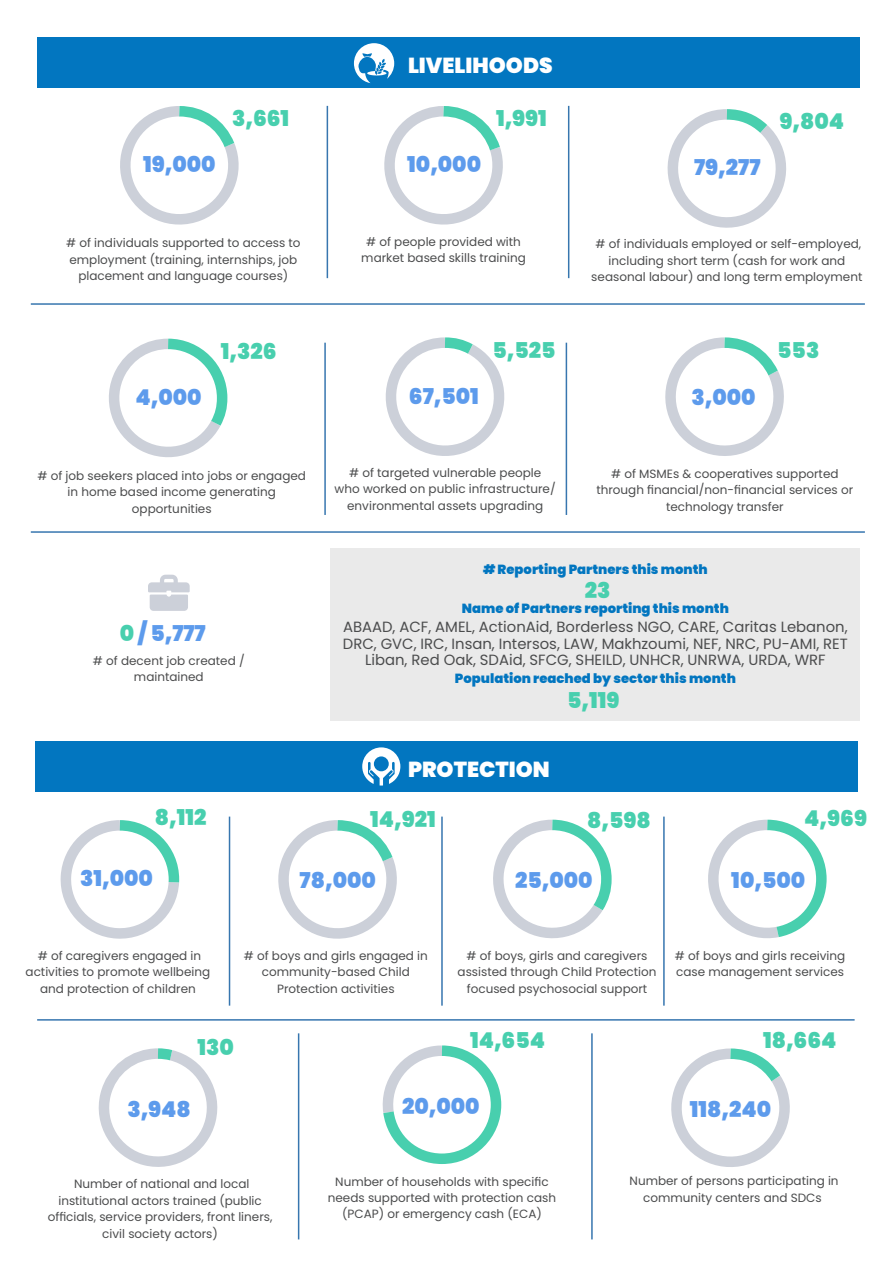
<style>
.page{position:relative;width:893px;height:1263px;background:#fff}
.page>*{position:absolute;margin:0;border:0;box-sizing:border-box;transform-origin:0 0}
.t1{font:900 21.75px "Poppins";color:#5d9bec}
.t2{font:900 21.75px "Poppins";color:#48cfae}
.t3{font:900 21.75px "Poppins";color:#fff}
.t4{font:14.85px/16.4px "Poppins";color:#4b4c4d;text-align:center}
.t5{font:900 13.2px "Poppins";color:#0276c0}
.t6{font:12px/16.5px "Poppins";color:#4b4c4d;text-align:center}
.s1{color:#48cfae}
</style>
<div class="page">
<svg style="left:148px;top:575px;width:42px;height:36px"></svg>
<svg style="left:385px;top:337px;width:120px;height:119px"></svg>
<svg style="left:109px;top:338px;width:119px;height:119px"></svg>
<svg style="left:665px;top:337px;width:119px;height:119px"></svg>
<div style="left:331px;top:548px;width:529px;height:172px;background:#eaeaea"></div>
<div style="left:35px;top:741px;width:822px;height:50px;background:#0276c0"></div>
<svg style="left:362px;top:747px;width:38px;height:38px"></svg>
<svg style="left:493px;top:819px;width:119px;height:120px"></svg>
<svg style="left:278px;top:820px;width:119px;height:119px"></svg>
<svg style="left:60px;top:820px;width:120px;height:119px"></svg>
<svg style="left:708px;top:819px;width:119px;height:120px"></svg>
<svg style="left:98px;top:1048px;width:120px;height:119px"></svg>
<svg style="left:671px;top:1048px;width:119px;height:119px"></svg>
<hr style="left:37px;top:1019px;width:818px;height:2px;background:#3776af">
<hr style="left:324px;top:343px;width:2px;height:172px;background:#3776af">
<hr style="left:566px;top:343px;width:1px;height:172px;background:#3776af">
<hr style="left:229px;top:816px;width:1px;height:190px;background:#3776af">
<hr style="left:441px;top:816px;width:2px;height:190px;background:#3776af">
<hr style="left:663px;top:816px;width:2px;height:190px;background:#3776af">
<hr style="left:298px;top:1033px;width:1px;height:206px;background:#3776af">
<hr style="left:591px;top:1033px;width:2px;height:206px;background:#3776af">
<hr style="left:31px;top:531px;width:834px;height:2px;background:#3776af">
<hr style="left:31px;top:303px;width:834px;height:2px;background:#3776af">
<svg style="left:382px;top:1045px;width:120px;height:119px"></svg>
<div style="left:38px;top:38px;width:822px;height:50px;background:#0276c0"></div>
<svg style="left:354px;top:43px;width:40px;height:40px"></svg>
<svg style="left:667px;top:109px;width:119px;height:119px"></svg>
<svg style="left:120px;top:106px;width:119px;height:119px"></svg>
<svg style="left:384px;top:106px;width:119px;height:119px"></svg>
<hr style="left:327px;top:106px;width:1px;height:172px;background:#3776af">
<hr style="left:568px;top:106px;width:1px;height:172px;background:#3776af">
<h1 class="t3" style="left:408px;top:53px;width:146px">LIVELIHOODS</h1>
<h1 class="t2" style="left:232px;top:106px;width:59px">3,661</h1>
<h1 class="t2" style="left:496px;top:106px;width:52px">1,991</h1>
<h1 class="t2" style="left:780px;top:109px;width:66px">9,804</h1>
<h1 class="t1" style="left:143px;top:152px;width:74px">19,000</h1>
<h1 class="t1" style="left:407px;top:152px;width:75px">10,000</h1>
<h1 class="t1" style="left:694px;top:155px;width:68px">79,277</h1>
<p class="t6" style="left:66px;top:235px;width:236px"># of individuals supported to access to employment (training, internships, job placement and language courses)</p>
<p class="t6" style="left:361px;top:233px;width:166px"># of people provided with market based skills training</p>
<p class="t6" style="left:591px;top:236px;width:273px"># of individuals employed or self-employed, including short term (cash for work and seasonal labour) and long term employment</p>
<h1 class="t2" style="left:221px;top:338px;width:57px">1,326</h1>
<h1 class="t2" style="left:493px;top:337px;width:65px">5,525</h1>
<h1 class="t2" style="left:777px;top:337px;width:44px">553</h1>
<h1 class="t1" style="left:135px;top:384px;width:68px">4,000</h1>
<h1 class="t1" style="left:409px;top:383px;width:71px">67,501</h1>
<h1 class="t1" style="left:691px;top:385px;width:66px">3,000</h1>
<p class="t6" style="left:335px;top:464px;width:223px"># of targeted vulnerable people<br>who worked on public infrastructure/ environmental assets upgrading</p>
<p class="t6" style="left:38px;top:468px;width:270px"># of job seekers placed into jobs or engaged in home based income generating opportunities</p>
<p class="t6" style="left:596px;top:465px;width:258px"># of MSMEs &amp; cooperatives supported through financial/non-financial services or technology transfer</p>
<p class="t5" style="left:483px;top:561px;width:226px"># Reporting Partners this month</p>
<h1 class="t2" style="left:585px;top:577px;width:27px">23</h1>
<h1 class="t1" style="left:120px;top:620px;width:87px"><span class="s1">0</span> / 5,777</h1>
<p class="t6" style="left:93px;top:652px;width:153px"># of decent job created / maintained</p>
<p class="t5" style="left:462px;top:601px;width:269px">Name of Partners reporting this month</p>
<p class="t4" style="left:343px;top:619px;width:506px">ABAAD, ACF, AMEL, ActionAid, Borderless NGO, CARE, Caritas Lebanon,<br>DRC, GVC, IRC, Insan, Intersos, LAW, Makhzoumi, NEF, NRC, PU-AMI, RET<br>Liban, Red Oak, SDAid, SFCG, SHEILD, UNHCR, UNRWA, URDA, WRF</p>
<p class="t5" style="left:455px;top:670px;width:282px">Population reached by sector this month</p>
<h1 class="t3" style="left:408px;top:756px;width:143px">PROTECTION</h1>
<h1 class="t2" style="left:567px;top:688px;width:54px">5,119</h1>
<h1 class="t2" style="left:155px;top:805px;width:53px">8,112</h1>
<h1 class="t2" style="left:587px;top:807px;width:65px">8,598</h1>
<h1 class="t2" style="left:370px;top:806px;width:67px">14,921</h1>
<h1 class="t2" style="left:804px;top:806px;width:64px">4,969</h1>
<h1 class="t1" style="left:80px;top:865px;width:74px">31,000</h1>
<h1 class="t1" style="left:515px;top:868px;width:79px">25,000</h1>
<h1 class="t1" style="left:300px;top:867px;width:78px">78,000</h1>
<h1 class="t1" style="left:731px;top:868px;width:75px">10,500</h1>
<p class="t6" style="left:26px;top:947px;width:186px"># of caregivers engaged in activities to promote wellbeing and protection of children</p>
<p class="t6" style="left:244px;top:947px;width:186px"># of boys and girls engaged in community-based Child<br>Protection activities</p>
<p class="t6" style="left:458px;top:947px;width:200px"># of boys, girls and caregivers assisted through Child Protection focused psychosocial support</p>
<p class="t6" style="left:675px;top:947px;width:172px;text-align:left"># of boys and girls receiving case management services</p>
<h1 class="t2" style="left:197px;top:1034px;width:38px">130</h1>
<h1 class="t2" style="left:470px;top:1027px;width:77px">14,654</h1>
<h1 class="t2" style="left:763px;top:1027px;width:75px">18,664</h1>
<h1 class="t1" style="left:127px;top:1097px;width:65px">3,948</h1>
<h1 class="t1" style="left:402px;top:1094px;width:79px">20,000</h1>
<h1 class="t1" style="left:690px;top:1097px;width:83px">118,240</h1>
<p class="t6" style="left:48px;top:1176px;width:226px">Number of national and local institutional actors trained (public officials, service providers, front liners, civil society actors)</p>
<p class="t6" style="left:328px;top:1173px;width:230px">Number of households with specific needs supported with protection cash (PCAP) or emergency cash (ECA)</p>
<p class="t6" style="left:630px;top:1173px;width:211px">Number of persons participating in community centers and SDCs</p>
</div>
